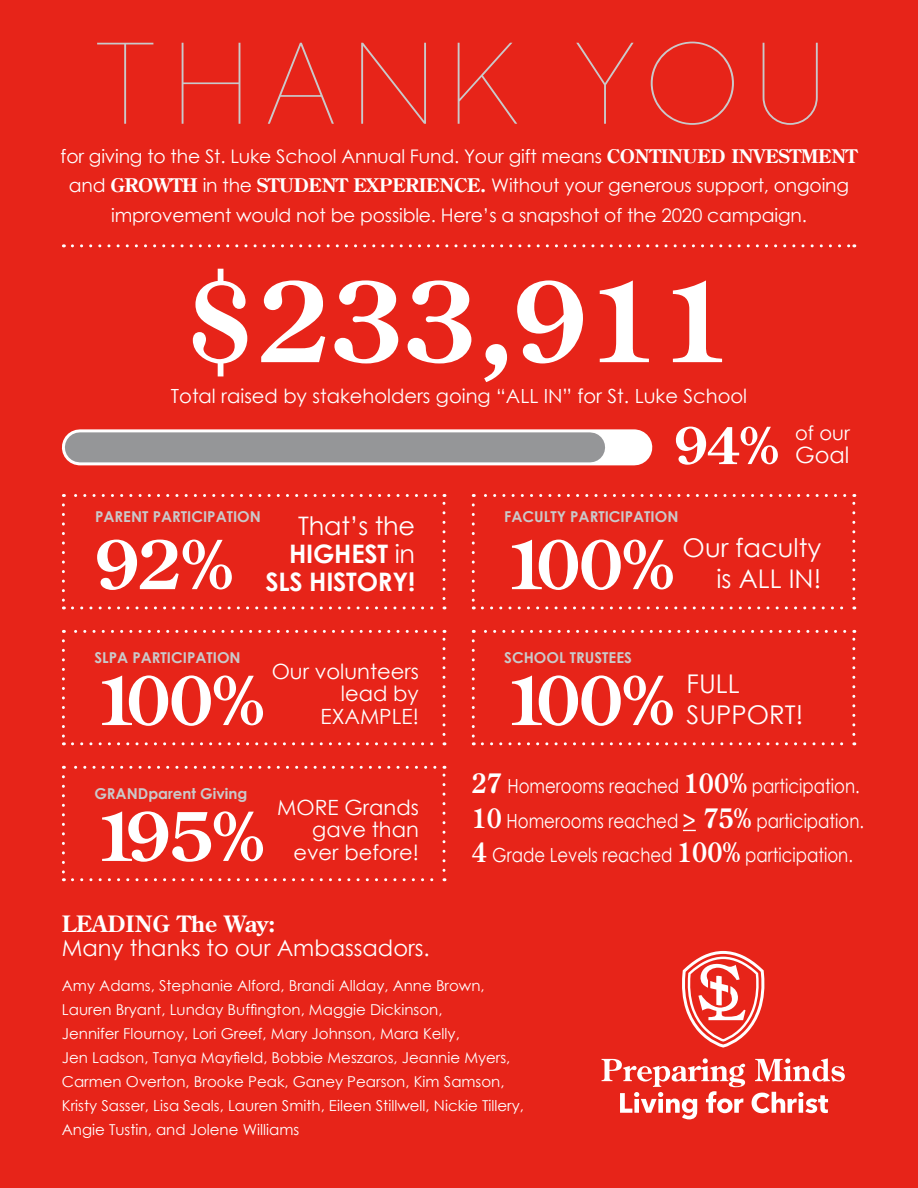
<style>
.page{position:relative;width:918px;height:1188px;background:#e72419}
.page>*{position:absolute;margin:0;border:0;box-sizing:border-box;transform-origin:0 0}
.t1{font:100 111px "Sharp Sans No 1";letter-spacing:.12em;color:#cac9ca}
.t2{font:700 111px "Century Old Style Std";color:#fff}
.t3{font:700 67.35px "Century Old Style Std";letter-spacing:-.025em;color:#fff}
.t4{font:700 51px "Century Old Style Std";color:#fff}
.t5{font:25.8px/30.9px "Century Gothic";color:#fff;text-align:right}
.t6{font:700 25.5px/27.9px "Century Gothic";letter-spacing:-.01em;color:#fff;text-align:right}
.t7{font:22.5px/23.4px "Century Gothic";color:#fff}
.t8{font:21px/22.5px "Century Gothic";color:#fff;text-align:right}
.t9{font:19.5px "Century Gothic";color:#fff;scale:.85 1}
.t10{font:19.5px "Century Gothic";color:#fff}
.t11{font:18.75px/29.4px "Century Gothic";letter-spacing:-.01em;color:#fff;text-align:center}
.t12{font:15px/24px "Century Gothic";color:#fff}
.t13{font:700 15px "Century Gothic";color:#cac9ca}
.s1{font-family:"Century Old Style Std";font-weight:700}
.s2{font-weight:400}
.s3{font-family:"Century Old Style Std";font-weight:700;font-size:27px}
</style>
<div class="page">
<svg style="left:683px;top:830px;width:13px;height:1px"></svg>
<svg style="left:72px;top:244px;width:783px;height:3px"></svg>
<svg style="left:80px;top:429px;width:554px;height:36px;background:#f1e8e8"></svg>
<div style="left:80px;top:432px;width:510px;height:30px;background:#959698"></div>
<svg style="left:62px;top:505px;width:3px;height:104px"></svg>
<svg style="left:72px;top:606px;width:373px;height:3px"></svg>
<svg style="left:442px;top:494px;width:4px;height:105px"></svg>
<svg style="left:63px;top:494px;width:372px;height:3px"></svg>
<svg style="left:472px;top:505px;width:3px;height:104px"></svg>
<svg style="left:482px;top:606px;width:373px;height:3px"></svg>
<svg style="left:852px;top:494px;width:3px;height:105px"></svg>
<svg style="left:473px;top:494px;width:372px;height:3px"></svg>
<svg style="left:472px;top:641px;width:3px;height:104px"></svg>
<svg style="left:482px;top:742px;width:373px;height:3px"></svg>
<svg style="left:852px;top:630px;width:3px;height:104px"></svg>
<svg style="left:473px;top:630px;width:372px;height:3px"></svg>
<svg style="left:62px;top:641px;width:3px;height:104px"></svg>
<svg style="left:72px;top:742px;width:373px;height:3px"></svg>
<svg style="left:442px;top:630px;width:4px;height:104px"></svg>
<svg style="left:63px;top:630px;width:372px;height:3px"></svg>
<svg style="left:62px;top:777px;width:3px;height:104px"></svg>
<svg style="left:72px;top:878px;width:373px;height:3px"></svg>
<svg style="left:442px;top:766px;width:4px;height:104px"></svg>
<svg style="left:63px;top:766px;width:372px;height:3px"></svg>
<svg style="left:682px;top:951px;width:83px;height:97px"></svg>
<svg style="left:755px;top:1058px;width:90px;height:24px"></svg>
<svg style="left:602px;top:1058px;width:143px;height:61px"></svg>
<svg style="left:752px;top:1092px;width:76px;height:21px"></svg>
<p class="t1" style="left:91px;top:6px;width:737px">THANK YOU</p>
<p class="t11" style="left:61px;top:141px;width:798px">for giving to the St. Luke School Annual Fund. Your gift means <span class="s1">CONTINUED INVESTMENT </span>and <span class="s1">GROWTH</span> in the <span class="s1">STUDENT EXPERIENCE.</span> Without your generous support, ongoing improvement would not be possible. Here’s a snapshot of the 2020 campaign.</p>
<p class="t2" style="left:185px;top:249px;width:550px">$233,911</p>
<p class="t10" style="left:171px;top:382px;width:578px">Total raised by stakeholders going “ALL IN” for St. Luke School</p>
<p class="t13" style="left:95px;top:505px;width:167px">PARENT PARTICIPATION</p>
<p class="t6" style="left:265px;top:511px;width:151px"><span class="s2">That’s the<br></span>HIGHEST <span class="s2">in<br></span>SLS HISTORY!</p>
<p class="t3" style="left:95px;top:520px;width:140px">92%</p>
<p class="t13" style="left:94px;top:646px;width:148px">SLPA PARTICIPATION</p>
<p class="t3" style="left:94px;top:656px;width:172px">100%</p>
<p class="t8" style="left:272px;top:660px;width:149px">Our volunteers lead by<br>EXAMPLE!</p>
<p class="t13" style="left:94px;top:782px;width:155px">GRANDparent Giving</p>
<p class="t3" style="left:94px;top:792px;width:172px">195%</p>
<p class="t8" style="left:277px;top:796px;width:143px">MORE Grands</p>
<p class="t8" style="left:312px;top:818px;width:108px">gave than</p>
<p class="t8" style="left:293px;top:841px;width:127px">ever before!</p>
<p class="t4" style="left:674px;top:412px;width:107px">94%</p>
<p class="t10" style="left:795px;top:419px;width:56px">of our</p>
<p class="t7" style="left:795px;top:442px;width:56px">Goal</p>
<p class="t13" style="left:504px;top:505px;width:176px">FACULTY PARTICIPATION</p>
<p class="t3" style="left:504px;top:520px;width:172px">100%</p>
<p class="t5" style="left:683px;top:532px;width:140px">Our faculty is ALL IN!</p>
<p class="t13" style="left:504px;top:646px;width:129px">SCHOOL TRUSTEES</p>
<p class="t3" style="left:504px;top:656px;width:172px">100%</p>
<p class="t5" style="left:687px;top:668px;width:118px;text-align:left">FULL<br>SUPPORT!</p>
<p class="t9" style="left:472px;top:773px;width:458px"><span class="s3">27</span> Homerooms reached <span class="s3">100%</span> participation.</p>
<p class="t9" style="left:472px;top:807px;width:463px"><span class="s3">10</span> Homerooms reached <span class="s3">&gt; 75%</span> participation.</p>
<p class="t9" style="left:472px;top:842px;width:450px"><span class="s3">4</span> Grade Levels reached <span class="s3">100%</span> participation.</p>
<p class="t7" style="left:62px;top:912px;width:369px"><span class="s1">LEADING The Way:<br></span>Many thanks to our Ambassadors.</p>
<p class="t12" style="left:62px;top:974px;width:464px">Amy Adams, Stephanie Alford, Brandi Allday, Anne Brown, Lauren Bryant, Lunday Buffington, Maggie Dickinson,<br>Jennifer Flournoy, Lori Greef, Mary Johnson, Mara Kelly,<br>Jen Ladson, Tanya Mayfield, Bobbie Meszaros, Jeannie Myers, Carmen Overton, Brooke Peak, Ganey Pearson, Kim Samson, Kristy Sasser, Lisa Seals, Lauren Smith, Eileen Stillwell, Nickie Tillery, Angie Tustin, and Jolene Williams</p>
</div>
